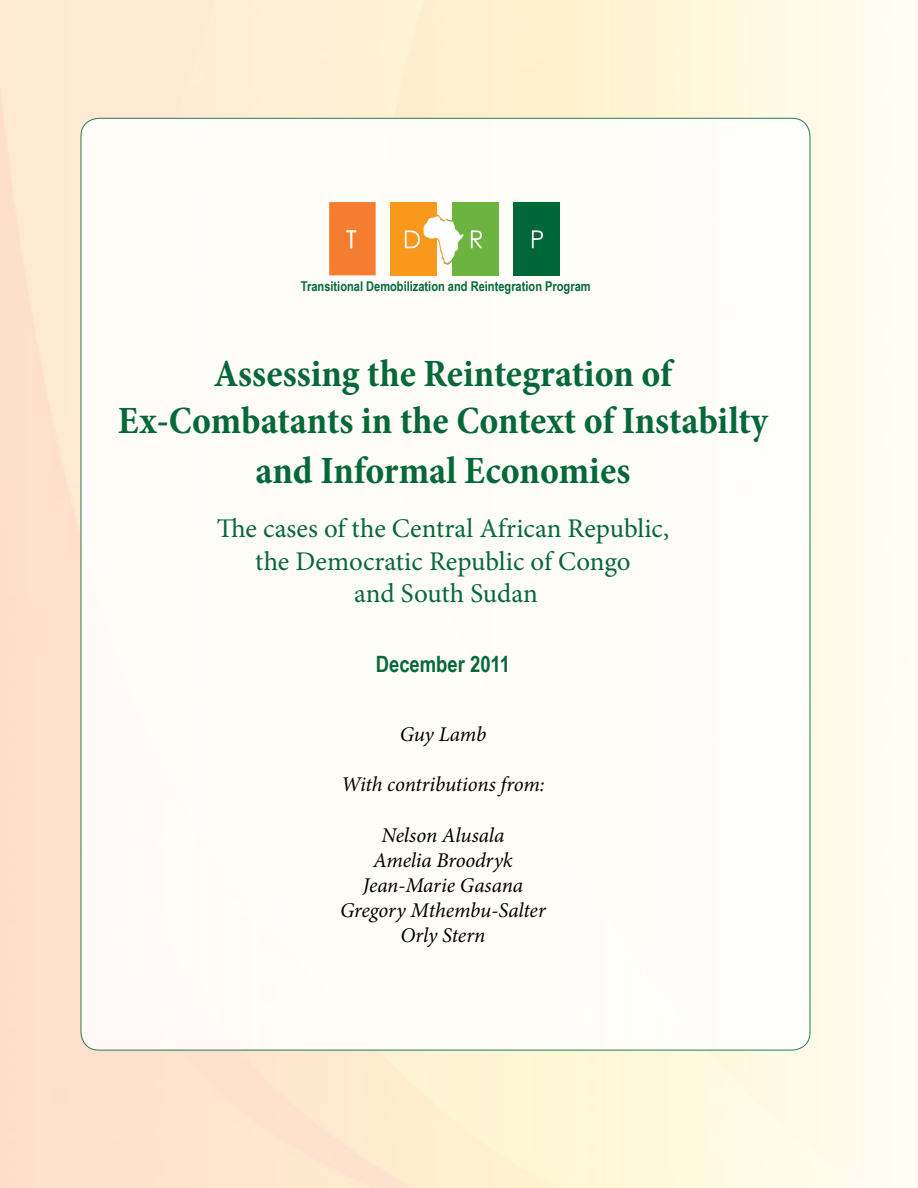
<style>
.page{position:relative;width:918px;height:1188px;background:#fff}
.page>*{position:absolute;margin:0;border:0;box-sizing:border-box;transform-origin:0 0}
.t1{font:700 condensed 39px/46.8px "Minion Pro";letter-spacing:-.005em;color:#056839;text-align:center}
.t2{font:27px/32.4px "Minion Pro";color:#056839;text-align:center}
.t3{font:700 22.5px "Arial Narrow";color:#056839}
.t4{font:italic 21px/25.2px "Minion Pro";letter-spacing:-.01em;color:#000;text-align:center}
.t5{font:700 13.5px "Arial Narrow";color:#056839}
</style>
<div class="page">
<img style="left:0;top:0;width:918px;height:1188px">
<div style="left:81px;top:118px;width:729px;height:932px;background:#fffdf8;border-radius:18px"></div>
<div style="left:390px;top:202px;width:47px;height:73px;background:#f8981d"></div>
<div style="left:453px;top:202px;width:46px;height:73px;background:#6db33f"></div>
<div style="left:514px;top:202px;width:46px;height:73px;background:#006738"></div>
<svg style="left:329px;top:202px;width:47px;height:73px;background:#f48035"></svg>
<svg style="left:532px;top:230px;width:11px;height:18px"></svg>
<svg style="left:405px;top:214px;width:77px;height:51px"></svg>
<p class="t5" style="left:301px;top:276px;width:291px">Transitional Demobilization and Reintegration Program</p>
<h1 class="t1" style="left:118px;top:350px;width:652px">Assessing the Reintegration of<br>Ex-Combatants in the Context of Instabilty</h1>
<h1 class="t1" style="left:255px;top:447px;width:377px">and Informal Economies</h1>
<p class="t2" style="left:217px;top:513px;width:454px">The cases of the Central African Republic, the Democratic Republic of Congo<br>and South Sudan</p>
<p class="t3" style="left:376px;top:647px;width:136px">December 2011</p>
<p class="t4" style="left:400px;top:721px;width:88px">Guy Lamb</p>
<p class="t4" style="left:341px;top:772px;width:205px">With contributions from:</p>
<p class="t4" style="left:340px;top:822px;width:207px">Nelson Alusala<br>Amelia Broodryk<br>Jean-Marie Gasana<br>Gregory Mthembu-Salter<br>Orly Stern</p>
</div>
